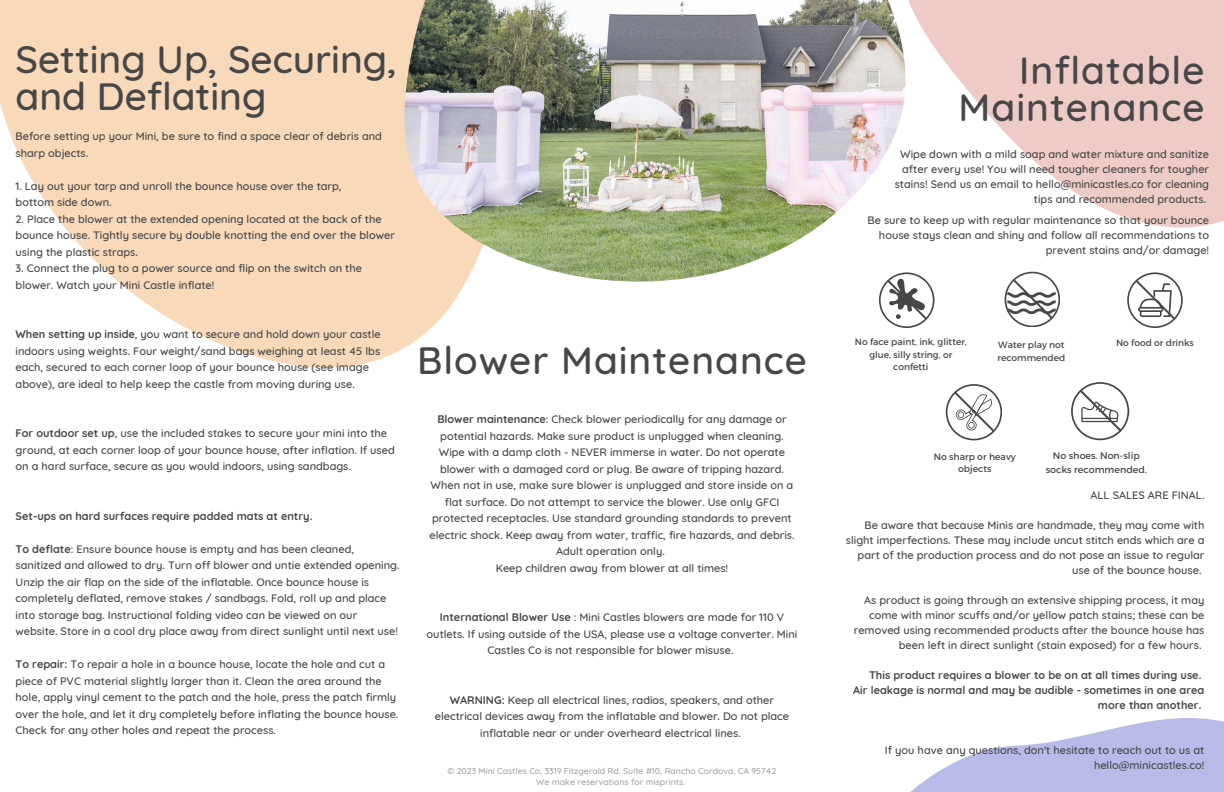
<style>
.page{position:relative;width:1224px;height:792px;background:#fff}
.page>*{position:absolute;margin:0;border:0;box-sizing:border-box;transform-origin:0 0}
.t1{font:500 38.8px/37.5px "Quicksand";letter-spacing:.025em;color:#474747;text-align:right}
.t2{font:500 38.8px/37.9px "Quicksand";color:#474747}
.t3{font:500 11px/16.5px "Quicksand";color:#474747}
.t4{font:700 11px/15px "Quicksand";color:#474747;text-align:right}
.t5{font:9.5px/13.1px "Montserrat";color:#474747;text-align:center}
.t6{font:9.2px/12.6px "Montserrat";color:#474747;text-align:center}
.t7{font:9.1px/12.5px "Montserrat";color:#474747;text-align:center}
.t8{font:500 8.7px/11.6px "Quicksand";color:#a6a6a6;text-align:center}
.s1{font-weight:700}
</style>
<div class="page">
<svg style="left:0;top:0;width:466px;height:368px;fill:#f8d9b9"></svg>
<svg style="left:910px;top:718px;width:314px;height:74px;fill:#b8bae7"></svg>
<svg style="left:1071px;top:382px;width:58px;height:58px"></svg>
<svg style="left:946px;top:384px;width:56px;height:56px"></svg>
<svg style="left:879px;top:273px;width:55px;height:55px"></svg>
<svg style="left:1005px;top:272px;width:55px;height:55px"></svg>
<svg style="left:1127px;top:272px;width:56px;height:56px"></svg>
<svg style="left:912px;top:0;width:312px;height:228px;fill:#eecbc6"></svg>
<img style="left:402px;top:0;width:510px;height:282px">
<h1 class="t2" style="left:16px;top:39px;width:383px">Setting Up, Securing, and Deflating</h1>
<p class="t3" style="left:16px;top:128px;width:368px">Before setting up your Mini, be sure to find a space clear of debris and sharp objects.</p>
<p class="t3" style="left:16px;top:177px;width:327px">1. Lay out your tarp and unroll the bounce house over the tarp, bottom side down.</p>
<p class="t3" style="left:16px;top:210px;width:381px">2. Place the blower at the extended opening located at the back of the bounce house. Tightly secure by double knotting the end over the blower using the plastic straps.</p>
<p class="t3" style="left:16px;top:260px;width:348px">3. Connect the plug to a power source and flip on the switch on the blower. Watch your Mini Castle inflate!</p>
<p class="t3" style="left:16px;top:326px;width:367px"><span class="s1">When setting up inside</span>, you want to secure and hold down your castle indoors using weights. Four weight/sand bags weighing at least 45 lbs each, secured to each corner loop of your bounce house (see image above), are ideal to help keep the castle from moving during use.</p>
<p class="t3" style="left:16px;top:425px;width:381px"><span class="s1">For outdoor set up</span>, use the included stakes to secure your mini into the ground, at each corner loop of your bounce house, after inflation. If used on a hard surface, secure as you would indoors, using sandbags.</p>
<p class="t4" style="left:16px;top:508px;width:298px">Set-ups on hard surfaces require padded mats at entry.</p>
<p class="t3" style="left:16px;top:540px;width:385px"><span class="s1">To deflate</span>: Ensure bounce house is empty and has been cleaned, sanitized and allowed to dry. Turn off blower and untie extended opening.<br>Unzip the air flap on the side of the inflatable. Once bounce house is completely deflated, remove stakes / sandbags. Fold, roll up and place into storage bag. Instructional folding video can be viewed on our website. Store in a cool dry place away from direct sunlight until next use!</p>
<p class="t3" style="left:16px;top:656px;width:384px"><span class="s1">To repair:</span> To repair a hole in a bounce house, locate the hole and cut a piece of PVC material slightly larger than it. Clean the area around the hole, apply vinyl cement to the patch and the hole, press the patch firmly over the hole, and let it dry completely before inflating the bounce house.<br>Check for any other holes and repeat the process.</p>
<h1 class="t1" style="left:417px;top:341px;width:391px">Blower Maintenance</h1>
<p class="t3" style="left:429px;top:411px;width:367px;text-align:center"><span class="s1">Blower maintenance</span>: Check blower periodically for any damage or potential hazards. Make sure product is unplugged when cleaning.<br>Wipe with a damp cloth - NEVER immerse in water. Do not operate blower with a damaged cord or plug. Be aware of tripping hazard.<br>When not in use, make sure blower is unplugged and store inside on a flat surface. Do not attempt to service the blower. Use only GFCI protected receptacles. Use standard grounding standards to prevent electric shock. Keep away from water, traffic, fire hazards, and debris.<br>Adult operation only.<br>Keep children away from blower at all times!</p>
<p class="t3" style="left:427px;top:609px;width:372px;text-align:center"><span class="s1">International Blower Use</span> : Mini Castles blowers are made for 110 V outlets. If using outside of the USA, please use a voltage converter. Mini<br>Castles Co is not responsible for blower misuse.</p>
<p class="t3" style="left:435px;top:692px;width:356px;text-align:center"><span class="s1">WARNING:</span> Keep all electrical lines, radios, speakers, and other electrical devices away from the inflatable and blower. Do not place inflatable near or under overheard electrical lines.</p>
<p class="t8" style="left:448px;top:765px;width:330px">© 2023 Mini Castles Co, 3319 Fitzgerald Rd. Suite #10, Rancho Cordova, CA 95742<br>We make reservations for misprints.</p>
<h1 class="t1" style="left:959px;top:50px;width:247px">Inflatable<br>Maintenance</h1>
<p class="t3" style="left:895px;top:146px;width:316px;line-height:15px;text-align:right">Wipe down with a mild soap and water mixture and sanitize after every use! You will need tougher cleaners for tougher stains! Send us an email to hello@minicastles.co for cleaning tips and recommended products.</p>
<p class="t3" style="left:868px;top:212px;width:343px;line-height:15px;text-align:right">Be sure to keep up with regular maintenance so that your bounce house stays clean and shiny and follow all recommendations to prevent stains and/or damage!</p>
<p class="t7" style="left:855px;top:335px;width:113px">No face paint, ink, glitter, glue, silly string, or confetti</p>
<p class="t7" style="left:998px;top:338px;width:69px;text-align:left">Water play not recommended</p>
<p class="t7" style="left:1116px;top:336px;width:79px">No food or drinks</p>
<p class="t6" style="left:934px;top:450px;width:83px">No sharp or heavy objects</p>
<p class="t5" style="left:1046px;top:449px;width:103px">No shoes. Non-slip socks recommended.</p>
<p class="t3" style="left:1091px;top:487px;width:115px">ALL SALES ARE FINAL.</p>
<p class="t3" style="left:846px;top:517px;width:360px;line-height:15px;text-align:right">Be aware that because Minis are handmade, they may come with slight imperfections. These may include uncut stitch ends which are a part of the production process and do not pose an issue to regular use of the bounce house.</p>
<p class="t3" style="left:854px;top:592px;width:352px;line-height:15px;text-align:right">As product is going through an extensive shipping process, it may come with minor scuffs and/or yellow patch stains; these can be removed using recommended products after the bounce house has been left in direct sunlight (stain exposed) for a few hours.</p>
<p class="t4" style="left:853px;top:667px;width:353px">This product requires a blower to be on at all times during use.<br>Air leakage is normal and may be audible - sometimes in one area more than another.</p>
<p class="t3" style="left:885px;top:742px;width:321px;line-height:15px;text-align:right">If you have any questions, don't hesitate to reach out to us at hello@minicastles.co!</p>
</div>
